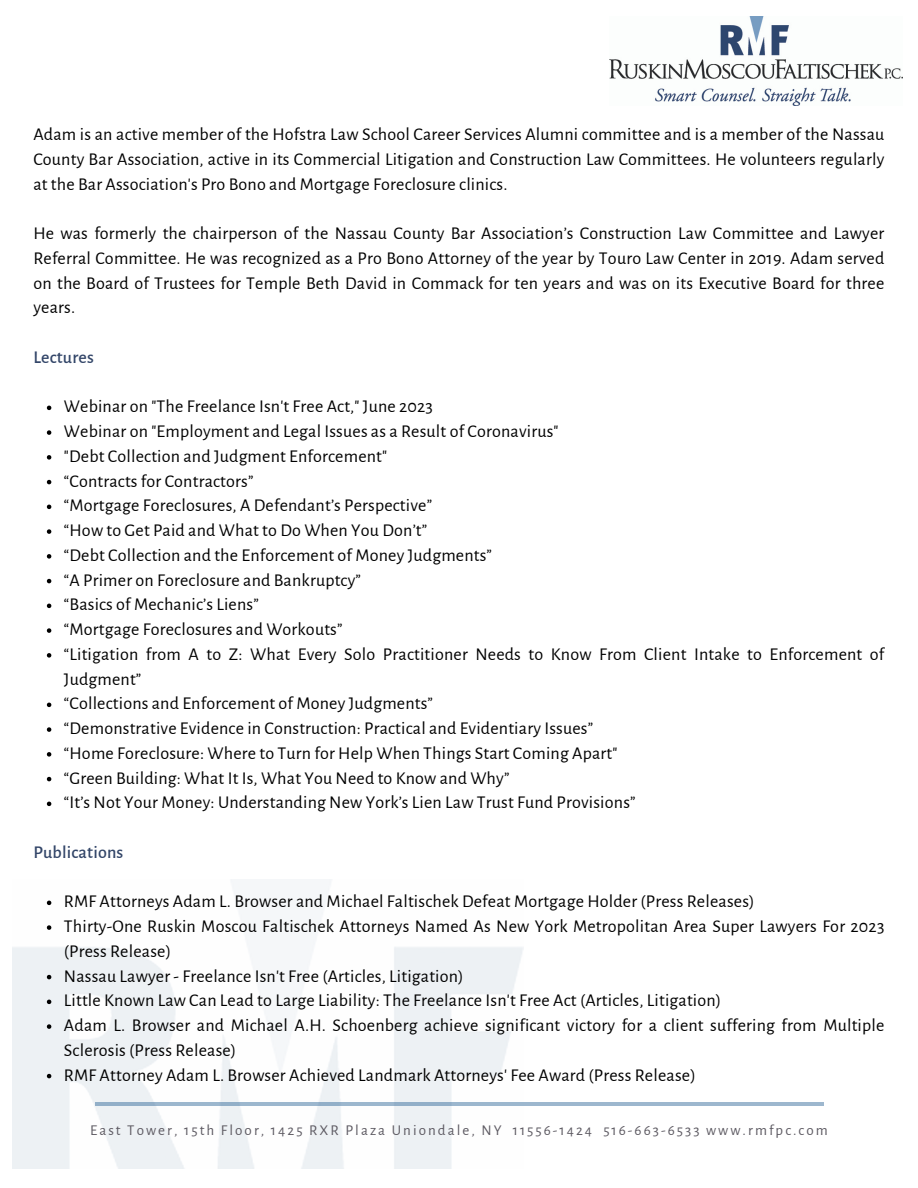
<style>
.page{position:relative;width:918px;height:1188px;background:#fff}
.page>*{position:absolute;margin:0;border:0;box-sizing:border-box;transform-origin:0 0}
.t1{font:18px/24.8px "Alegreya Sans";letter-spacing:.01em;color:#000}
.t2{font:500 18px "Alegreya Sans";letter-spacing:.01em;color:#324568}
.t3{font:15px "Alegreya Sans";letter-spacing:.135em;color:#5d5a62}
</style>
<div class="page">
<img style="left:610px;top:17px;width:292px;height:88px">
<hr style="left:95px;top:1103px;width:728px;height:3px;background:#0f5089">
<svg style="left:47px;top:406px;width:4px;height:4px"></svg>
<svg style="left:47px;top:430px;width:4px;height:5px"></svg>
<svg style="left:47px;top:455px;width:4px;height:5px"></svg>
<svg style="left:47px;top:480px;width:4px;height:4px"></svg>
<svg style="left:47px;top:505px;width:4px;height:4px"></svg>
<svg style="left:47px;top:529px;width:4px;height:5px"></svg>
<svg style="left:47px;top:554px;width:4px;height:5px"></svg>
<svg style="left:47px;top:579px;width:4px;height:4px"></svg>
<svg style="left:47px;top:604px;width:4px;height:4px"></svg>
<svg style="left:47px;top:628px;width:4px;height:5px"></svg>
<svg style="left:47px;top:653px;width:4px;height:5px"></svg>
<svg style="left:47px;top:703px;width:4px;height:4px"></svg>
<svg style="left:47px;top:727px;width:4px;height:5px"></svg>
<svg style="left:47px;top:752px;width:4px;height:5px"></svg>
<svg style="left:47px;top:777px;width:4px;height:4px"></svg>
<svg style="left:47px;top:802px;width:4px;height:4px"></svg>
<svg style="left:47px;top:901px;width:4px;height:4px"></svg>
<svg style="left:47px;top:925px;width:4px;height:5px"></svg>
<svg style="left:47px;top:975px;width:4px;height:4px"></svg>
<svg style="left:47px;top:1000px;width:4px;height:4px"></svg>
<svg style="left:47px;top:1024px;width:4px;height:5px"></svg>
<div style="left:30px;top:1037px;width:46px;height:46px;background:#edf1f4"></div>
<h2 class="t1" style="left:33px;top:122px;width:853px;text-align:justify">Adam is an active member of the Hofstra Law School Career Services Alumni committee and is a member of the Nassau County Bar Association, active in its Commercial Litigation and Construction Law Committees. He volunteers regularly at the Bar Association's Pro Bono and Mortgage Foreclosure clinics.</h2>
<h2 class="t1" style="left:33px;top:221px;width:853px;text-align:justify">He was formerly the chairperson of the Nassau County Bar Association’s Construction Law Committee and Lawyer Referral Committee. He was recognized as a Pro Bono Attorney of the year by Touro Law Center in 2019. Adam served on the Board of Trustees for Temple Beth David in Commack for ten years and was on its Executive Board for three years.</h2>
<h1 class="t2" style="left:33px;top:348px;width:62px">Lectures</h1>
<p class="t1" style="left:64px;top:395px;width:371px">Webinar on "The Freelance Isn't Free Act," June 2023</p>
<p class="t1" style="left:64px;top:419px;width:496px">Webinar on "Employment and Legal Issues as a Result of Coronavirus"</p>
<p class="t1" style="left:64px;top:444px;width:325px">"Debt Collection and Judgment Enforcement"</p>
<p class="t1" style="left:64px;top:469px;width:191px">“Contracts for Contractors”</p>
<p class="t1" style="left:64px;top:494px;width:370px">“Mortgage Foreclosures, A Defendant’s Perspective”</p>
<p class="t1" style="left:64px;top:518px;width:365px">“How to Get Paid and What to Do When You Don’t”</p>
<p class="t1" style="left:64px;top:543px;width:430px">“Debt Collection and the Enforcement of Money Judgments”</p>
<p class="t1" style="left:64px;top:568px;width:298px">“A Primer on Foreclosure and Bankruptcy”</p>
<p class="t1" style="left:64px;top:593px;width:196px">“Basics of Mechanic’s Liens”</p>
<p class="t1" style="left:64px;top:617px;width:280px">“Mortgage Foreclosures and Workouts”</p>
<p class="t1" style="left:64px;top:642px;width:822px">“Litigation from A to Z: What Every Solo Practitioner Needs to Know From Client Intake to Enforcement of<br>Judgment”</p>
<p class="t1" style="left:64px;top:692px;width:371px">“Collections and Enforcement of Money Judgments”</p>
<p class="t1" style="left:64px;top:716px;width:531px">“Demonstrative Evidence in Construction: Practical and Evidentiary Issues”</p>
<p class="t1" style="left:64px;top:741px;width:555px">“Home Foreclosure: Where to Turn for Help When Things Start Coming Apart"</p>
<p class="t1" style="left:64px;top:766px;width:447px">“Green Building: What It Is, What You Need to Know and Why”</p>
<p class="t1" style="left:64px;top:791px;width:573px">“It’s Not Your Money: Understanding New York’s Lien Law Trust Fund Provisions”</p>
<h1 class="t2" style="left:33px;top:843px;width:92px">Publications</h1>
<p class="t1" style="left:64px;top:890px;width:692px">RMF Attorneys Adam L. Browser and Michael Faltischek Defeat Mortgage Holder (Press Releases)</p>
<p class="t1" style="left:64px;top:914px;width:822px">Thirty-One Ruskin Moscou Faltischek Attorneys Named As New York Metropolitan Area Super Lawyers For 2023 (Press Release)</p>
<p class="t1" style="left:64px;top:964px;width:401px">Nassau Lawyer - Freelance Isn't Free (Articles, Litigation)</p>
<p class="t1" style="left:64px;top:989px;width:659px">Little Known Law Can Lead to Large Liability: The Freelance Isn't Free Act (Articles, Litigation)</p>
<p class="t1" style="left:64px;top:1013px;width:822px">Adam L. Browser and Michael A.H. Schoenberg achieve significant victory for a client suffering from Multiple<br>Sclerosis (Press Release)</p>
<p class="t1" style="left:64px;top:1063px;width:633px">RMF Attorney Adam L. Browser Achieved Landmark Attorneys' Fee Award (Press Release)</p>
<p class="t3" style="left:90px;top:1123px;width:739px">East Tower, 15th Floor, 1425 RXR Plaza Uniondale, NY 11556-1424 516-663-6533 www.rmfpc.com</p>
</div>
